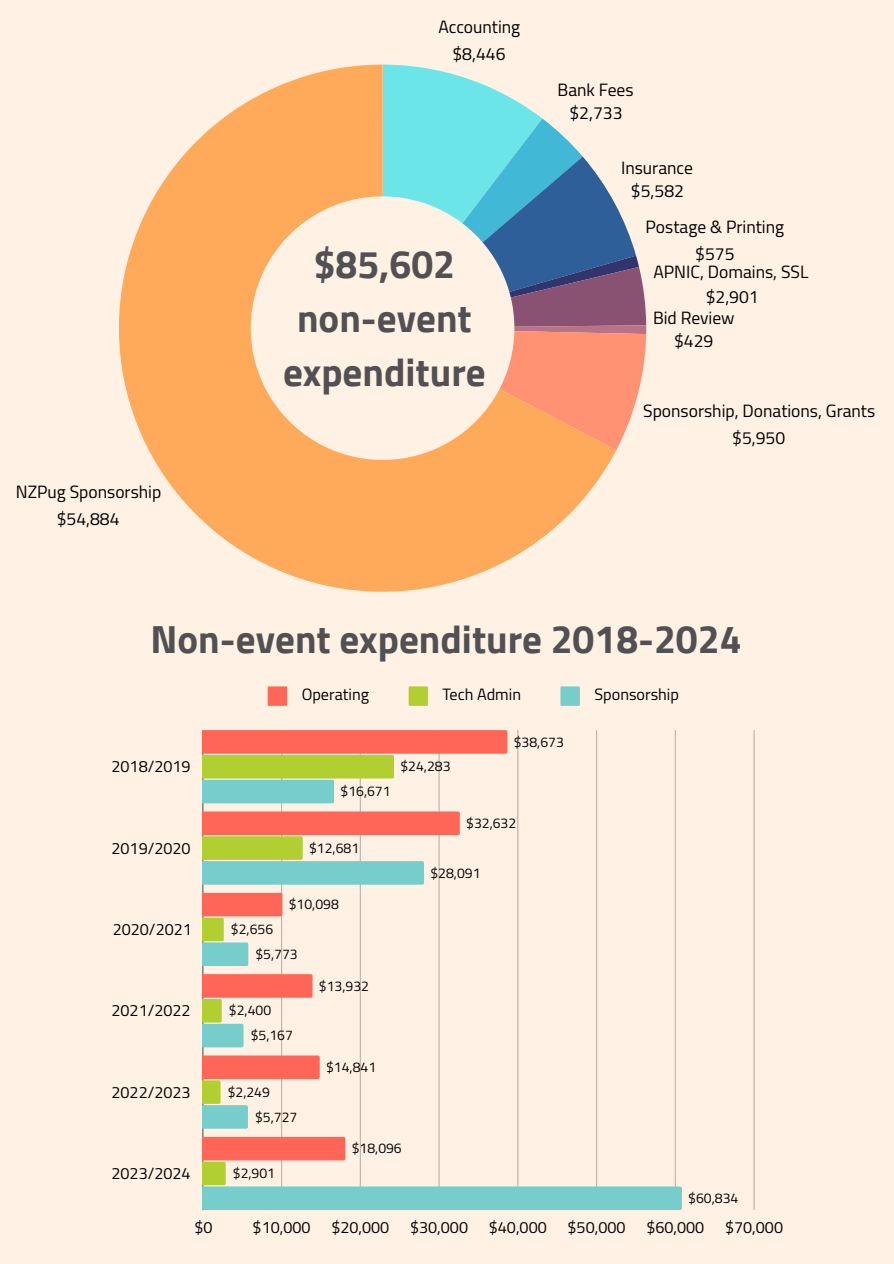
<style>
.page{position:relative;width:894px;height:1264px;background:#fff}
.page>*{position:absolute;margin:0;border:0;box-sizing:border-box;transform-origin:0 0}
.t1{font:700 39px/54px "Cairo";color:#515153;text-align:center}
.t2{font:17.55px/26.5px "Cairo";color:#000;text-align:center}
.t3{font:16.2px "Cairo";color:#000}
.t4{font:13.95px/24.8px "Cairo";color:#000}
</style>
<div class="page">
<div style="left:0;top:0;width:893px;height:1263px;background:#fff2e4"></div>
<svg style="left:267px;top:686px;width:20px;height:20px"></svg>
<svg style="left:408px;top:686px;width:20px;height:20px"></svg>
<svg style="left:560px;top:686px;width:19px;height:20px"></svg>
<hr style="left:203px;top:730px;width:1px;height:479px;background:#000;opacity:.6">
<hr style="left:281px;top:730px;width:1px;height:479px;background:#bfb5aa">
<hr style="left:359px;top:730px;width:2px;height:479px;background:#000;opacity:.25">
<hr style="left:438px;top:730px;width:1px;height:479px;background:#dfd3c7">
<hr style="left:517px;top:730px;width:1px;height:479px;background:#cfc4b9">
<hr style="left:595px;top:730px;width:2px;height:479px;background:#000;opacity:.25">
<hr style="left:674px;top:730px;width:1px;height:479px;background:#efe2d5">
<hr style="left:753px;top:730px;width:1px;height:479px;background:#dfd3c7">
<svg style="left:203px;top:730px;width:304px;height:73px"></svg>
<svg style="left:203px;top:811px;width:256px;height:73px"></svg>
<svg style="left:203px;top:892px;width:79px;height:74px"></svg>
<svg style="left:203px;top:974px;width:109px;height:73px"></svg>
<svg style="left:203px;top:1055px;width:116px;height:73px"></svg>
<svg style="left:203px;top:1136px;width:478px;height:73px"></svg>
<svg style="left:616px;top:206px;width:30px;height:244px"></svg>
<svg style="left:119px;top:65px;width:497px;height:526px"></svg>
<p class="t2" style="left:16px;top:479px;width:147px">NZPug Sponsorship $54,884</p>
<p class="t2" style="left:438px;top:14px;width:83px">Accounting $8,446</p>
<p class="t1" style="left:283px;top:238px;width:204px">$85,602 non-event expenditure</p>
<p class="t2" style="left:557px;top:78px;width:78px;line-height:23px">Bank Fees $2,733</p>
<p class="t2" style="left:621px;top:156px;width:73px;line-height:23px">Insurance $5,582</p>
<p class="t2" style="left:645px;top:214px;width:140px">Postage &amp; Printing $575</p>
<p class="t2" style="left:653px;top:260px;width:156px;line-height:24.8px">APNIC, Domains, SSL $2,901</p>
<p class="t2" style="left:653px;top:306px;width:83px;line-height:23px">Bid Review $429</p>
<p class="t2" style="left:643px;top:398px;width:233px">Sponsorship, Donations, Grants $5,950</p>
<h1 class="t1" style="left:150px;top:612px;width:592px">Non-event expenditure 2018-2024</h1>
<p class="t3" style="left:301px;top:685px;width:69px">Operating</p>
<p class="t3" style="left:442px;top:685px;width:80px">Tech Admin</p>
<p class="t3" style="left:594px;top:685px;width:86px">Sponsorship</p>
<p class="t3" style="left:111px;top:757px;width:81px">2018/2019</p>
<p class="t3" style="left:111px;top:838px;width:81px">2019/2020</p>
<p class="t3" style="left:113px;top:919px;width:81px">2020/2021</p>
<p class="t3" style="left:111px;top:1001px;width:81px">2021/2022</p>
<p class="t3" style="left:111px;top:1082px;width:81px">2022/2023</p>
<p class="t3" style="left:111px;top:1163px;width:81px">2023/2024</p>
<p class="t4" style="left:340px;top:779px;width:52px">$16,671</p>
<p class="t4" style="left:309px;top:835px;width:52px">$12,681</p>
<p class="t4" style="left:400px;top:754px;width:52px">$24,283</p>
<p class="t4" style="left:513px;top:729px;width:52px">$38,673</p>
<p class="t4" style="left:466px;top:810px;width:52px">$32,632</p>
<p class="t4" style="left:430px;top:860px;width:52px">$28,091</p>
<p class="t4" style="left:289px;top:892px;width:52px">$10,098</p>
<p class="t4" style="left:255px;top:916px;width:44px;text-indent:-25px">$2,656 $5,773</p>
<p class="t4" style="left:319px;top:973px;width:52px">$13,932</p>
<p class="t4" style="left:251px;top:998px;width:44px;text-indent:-22px">$2,400 $5,167</p>
<p class="t4" style="left:326px;top:1054px;width:52px">$14,841</p>
<p class="t4" style="left:255px;top:1079px;width:44px;text-indent:-27px">$2,249 $5,727</p>
<p class="t4" style="left:351px;top:1136px;width:52px">$18,096</p>
<p class="t4" style="left:233px;top:1160px;width:44px">$2,901</p>
<p class="t4" style="left:688px;top:1185px;width:52px">$60,834</p>
<p class="t3" style="left:194px;top:1217px;width:20px">$0</p>
<p class="t3" style="left:252px;top:1217px;width:59px">$10,000</p>
<p class="t3" style="left:331px;top:1217px;width:59px">$20,000</p>
<p class="t3" style="left:410px;top:1217px;width:59px">$30,000</p>
<p class="t3" style="left:488px;top:1217px;width:59px">$40,000</p>
<p class="t3" style="left:567px;top:1217px;width:59px">$50,000</p>
<p class="t3" style="left:646px;top:1217px;width:59px">$60,000</p>
<p class="t3" style="left:724px;top:1217px;width:59px">$70,000</p>
</div>
